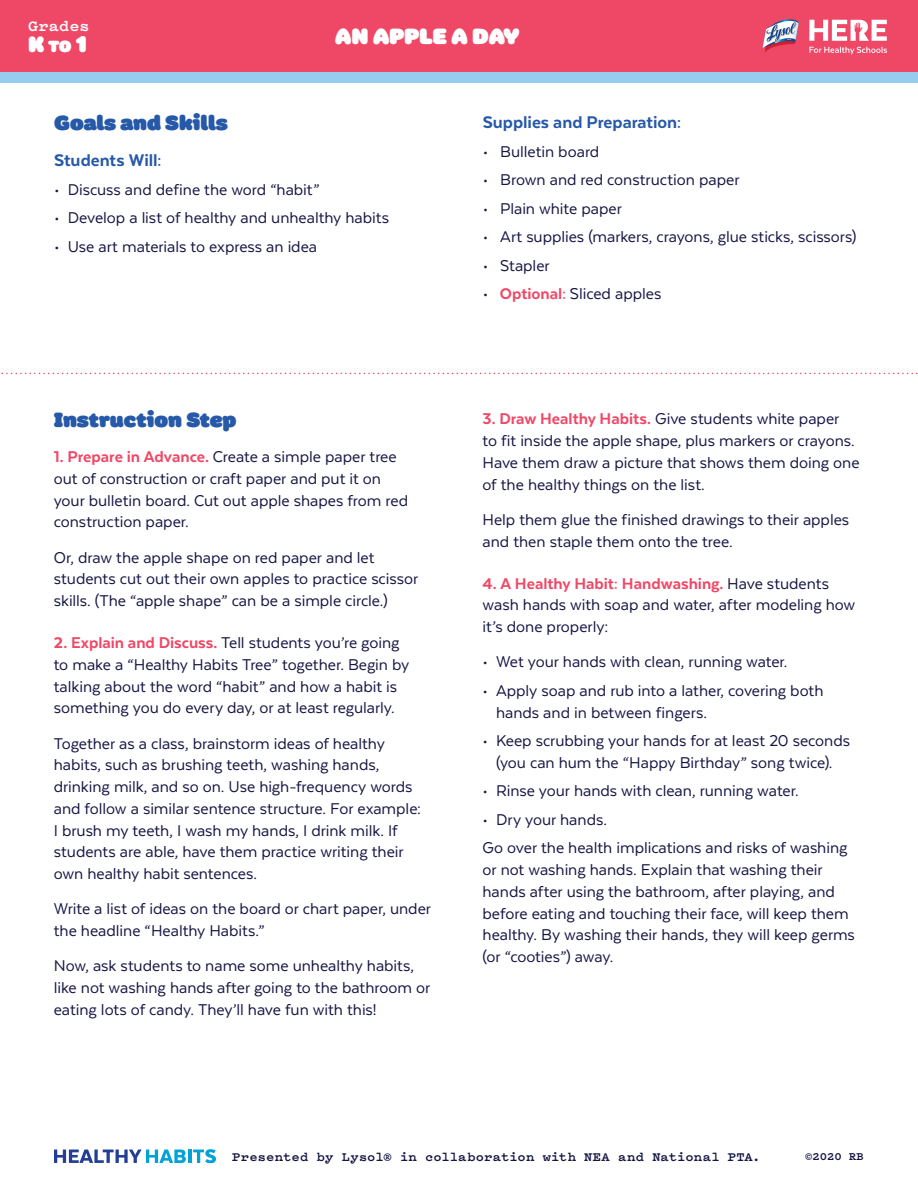
<style>
.page{position:relative;width:918px;height:1188px;background:#fff}
.page>*{position:absolute;margin:0;border:0;box-sizing:border-box;transform-origin:0 0}
.t1{font:22.5px "Colette Ultra Jumbo";color:#fff}
.Page_-_Title{font:21px "Colette Ultra Jumbo";color:#2659a8}
.Page_-_Head_Blue_13{font:800 19.5px "Texta";color:#2659a8}
.Page_-_BC{font:18px/21.8px "Texta";letter-spacing:-.005em;color:#151443}
.t2{font:700 16.5px "Pitch";letter-spacing:.015em;color:#fff}
.t3{font:700 13.5px "Pitch";letter-spacing:.015em;color:#151443}
.t4{font:700 12px "Pitch";color:#151443}
.s1{font-size:16.5px}
.s2{font-weight:800;color:#ef4867}
</style>
<div class="page">
<div style="left:0;top:0;width:918px;height:74px;background:#ef4867"></div>
<svg style="left:809px;top:20px;width:78px;height:21px"></svg>
<svg style="left:809px;top:47px;width:78px;height:7px"></svg>
<svg style="left:762px;top:19px;width:37px;height:34px"></svg>
<div style="left:0;top:72px;width:918px;height:11px;background:#96ccee"></div>
<svg style="left:1px;top:373px;width:917px;height:1px"></svg>
<svg style="left:54px;top:1149px;width:162px;height:14px"></svg>
<p class="t2" style="left:28px;top:15px;width:63px">Grades</p>
<p class="t1" style="left:28px;top:27px;width:60px">K <span class="s1">TO</span> 1</p>
<p class="t1" style="left:335px;top:19px;width:185px">AN APPLE A DAY</p>
<p class="Page_-_Title" style="left:54px;top:106px;width:175px">Goals and Skills</p>
<p class="Page_-_Head_Blue_13" style="left:54px;top:151px;width:109px">Students Will:</p>
<p class="Page_-_BC" style="left:54px;top:179px;width:267px">• Discuss and define the word “habit”</p>
<p class="Page_-_BC" style="left:54px;top:207px;width:336px">• Develop a list of healthy and unhealthy habits</p>
<p class="Page_-_BC" style="left:54px;top:236px;width:264px">• Use art materials to express an idea</p>
<p class="Page_-_Title" style="left:54px;top:403px;width:184px">Instruction Step</p>
<p class="Page_-_BC" style="left:54px;top:446px;width:356px"><span class="s2">1. Prepare in Advance.</span> Create a simple paper tree out of construction or craft paper and put it on your bulletin board. Cut out apple shapes from red construction paper.</p>
<p class="Page_-_BC" style="left:54px;top:546px;width:366px">Or, draw the apple shape on red paper and let students cut out their own apples to practice scissor skills. (The “apple shape” can be a simple circle.)</p>
<p class="Page_-_BC" style="left:54px;top:632px;width:357px"><span class="s2">2. Explain and Discuss.</span> Tell students you’re going to make a “Healthy Habits Tree” together. Begin by talking about the word “habit” and how a habit is something you do every day, or at least regularly.</p>
<p class="Page_-_BC" style="left:54px;top:732px;width:369px">Together as a class, brainstorm ideas of healthy habits, such as brushing teeth, washing hands, drinking milk, and so on. Use high-frequency words and follow a similar sentence structure. For example:<br>I brush my teeth, I wash my hands, I drink milk. If students are able, have them practice writing their own healthy habit sentences.</p>
<p class="Page_-_BC" style="left:54px;top:898px;width:379px">Write a list of ideas on the board or chart paper, under the headline “Healthy Habits.”</p>
<p class="Page_-_BC" style="left:54px;top:955px;width:378px">Now, ask students to name some unhealthy habits, like not washing hands after going to the bathroom or eating lots of candy. They’ll have fun with this!</p>
<p class="Page_-_Head_Blue_13" style="left:483px;top:112px;width:200px">Supplies and Preparation:</p>
<p class="Page_-_BC" style="left:483px;top:140px;width:118px">• Bulletin board</p>
<p class="Page_-_BC" style="left:483px;top:169px;width:258px">• Brown and red construction paper</p>
<p class="Page_-_BC" style="left:483px;top:197px;width:141px">• Plain white paper</p>
<p class="Page_-_BC" style="left:483px;top:226px;width:375px">• Art supplies (markers, crayons, glue sticks, scissors)</p>
<p class="Page_-_BC" style="left:483px;top:254px;width:68px">• Stapler</p>
<p class="Page_-_BC" style="left:483px;top:283px;width:180px">• <span class="s2">Optional:</span> Sliced apples</p>
<p class="Page_-_BC" style="left:483px;top:408px;width:379px"><span class="s2">3. Draw Healthy Habits.</span> Give students white paper<br>to fit inside the apple shape, plus markers or crayons.<br>Have them draw a picture that shows them doing one of the healthy things on the list.</p>
<p class="Page_-_BC" style="left:483px;top:508px;width:368px">Help them glue the finished drawings to their apples and then staple them onto the tree.</p>
<p class="Page_-_BC" style="left:483px;top:572px;width:374px"><span class="s2">4. A Healthy Habit: Handwashing.</span> Have students wash hands with soap and water, after modeling how it’s done properly:</p>
<p class="Page_-_BC" style="left:483px;top:651px;width:307px">• Wet your hands with clean, running water.</p>
<p class="Page_-_BC" style="left:496px;top:679px;width:329px;text-indent:-14px">• Apply soap and rub into a lather, covering both hands and in between fingers.</p>
<p class="Page_-_BC" style="left:483px;top:730px;width:369px;text-align:center">• Keep scrubbing your hands for at least 20 seconds (you can hum the “Happy Birthday” song twice).</p>
<p class="Page_-_BC" style="left:483px;top:780px;width:318px">• Rinse your hands with clean, running water.</p>
<p class="Page_-_BC" style="left:483px;top:808px;width:126px">• Dry your hands.</p>
<p class="Page_-_BC" style="left:483px;top:837px;width:374px">Go over the health implications and risks of washing or not washing hands. Explain that washing their hands after using the bathroom, after playing, and before eating and touching their face, will keep them healthy. By washing their hands, they will keep germs (or “cooties”) away.</p>
<p class="t3" style="left:232px;top:1147px;width:530px">Presented by Lysol® in collaboration with NEA and National PTA.</p>
<p class="t4" style="left:805px;top:1148px;width:60px">©2020 RB</p>
</div>
